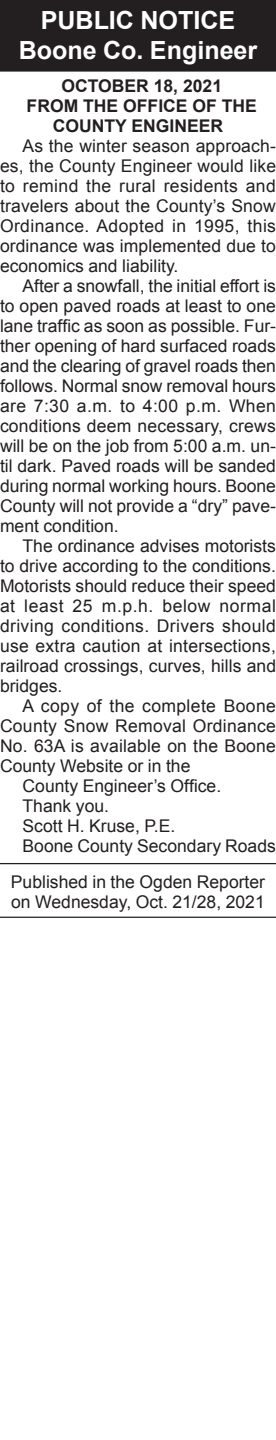
<style>
.page{position:relative;width:276px;height:1440px;background:#fff}
.page>*{position:absolute;margin:0;border:0;box-sizing:border-box;transform-origin:0 0}
.Reversed_Heading_Tit{font:700 25px "Arial";color:#fff}
.Reversed_Heading_All{font:700 25px "Arial";color:#fff}
._1_Column_Arial{font:17.5px/20px "Arial";color:#231f20;text-align:justify}
.footer_long{font:17.5px/20px "Arial";color:#231f20}
._2nd_Heading{font:700 17.5px/20px "Arial";color:#231f20;text-align:center}
</style>
<div class="page">
<div style="left:0;top:0;width:275px;height:42px;background:#231f20"></div>
<div style="left:0;top:29px;width:275px;height:43px;background:#231f20"></div>
<hr style="left:0;top:863px;width:275px;height:1px;background:#231f20">
<hr style="left:0;top:917px;width:275px;height:1px;background:#231f20">
<p class="Reversed_Heading_All" style="left:41px;top:3px;width:195px">PUBLIC NOTICE</p>
<p class="Reversed_Heading_Tit" style="left:19px;top:33px;width:239px">Boone Co. Engineer</p>
<p class="_2nd_Heading" style="left:61px;top:76px;width:162px">OCTOBER 18, 2021</p>
<p class="_2nd_Heading" style="left:27px;top:96px;width:231px">FROM THE OFFICE OF THE<br>COUNTY ENGINEER</p>
<p class="_1_Column_Arial" style="left:0;top:136px;width:277px;text-indent:22px">As the winter season approach&shy;es, the County Engineer would like to remind the rural residents and travelers about the County’s Snow Ordinance. Adopted in 1995, this ordinance was implemented due to economics and liability.</p>
<p class="_1_Column_Arial" style="left:0;top:276px;width:277px;text-indent:22px">After a snowfall, the initial effort is to open paved roads at least to one lane traffic as soon as possible. Fur&shy;ther opening of hard surfaced roads and the clearing of gravel roads then follows. Normal snow removal hours are 7:30 a.m. to 4:00 p.m. When conditions deem necessary, crews will be on the job from 5:00 a.m. un&shy;til dark. Paved roads will be sanded during normal working hours. Boone County will not provide a “dry” pave&shy;ment condition.</p>
<p class="_1_Column_Arial" style="left:0;top:536px;width:277px;text-indent:22px">The ordinance advises motorists to drive according to the conditions.<br>Motorists should reduce their speed at least 25 m.p.h. below normal driving conditions. Drivers should use extra caution at intersections, railroad crossings, curves, hills and bridges.</p>
<p class="_1_Column_Arial" style="left:0;top:696px;width:277px;text-indent:22px">A copy of the complete Boone County Snow Removal Ordinance No. 63A is available on the Boone County Website or in the</p>
<p class="_1_Column_Arial" style="left:22px;top:776px;width:199px">County Engineer’s Office.</p>
<p class="_1_Column_Arial" style="left:22px;top:796px;width:88px">Thank you.</p>
<p class="_1_Column_Arial" style="left:22px;top:816px;width:154px">Scott H. Kruse, P.E.</p>
<p class="_1_Column_Arial" style="left:22px;top:836px;width:254px">Boone County Secondary Roads</p>
<p class="footer_long" style="left:11px;top:872px;width:255px">Published in the Ogden Reporter on Wednesday, Oct. 21/28, 2021</p>
</div>
